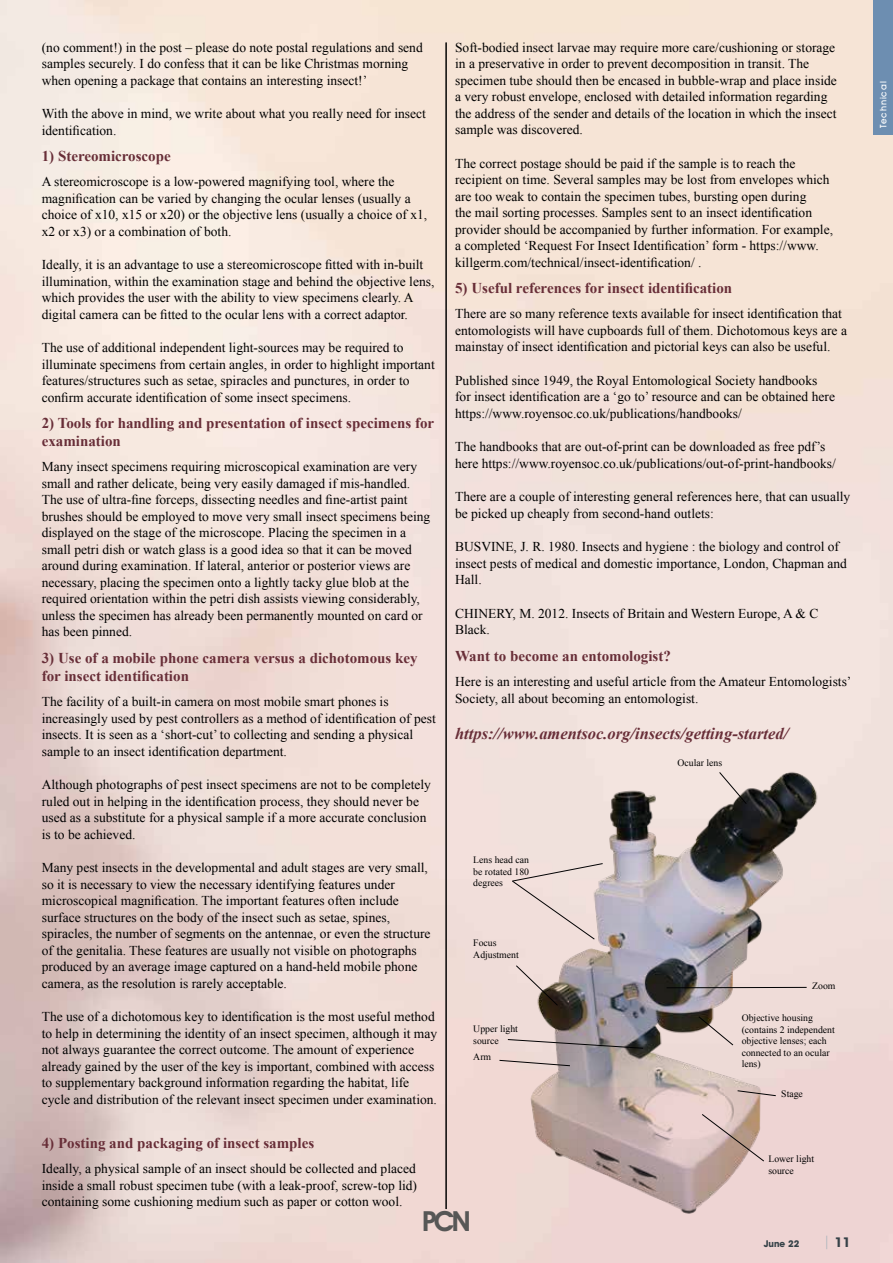
<style>
.page{position:relative;width:893px;height:1263px;background:#fff}
.page>*{position:absolute;margin:0;border:0;box-sizing:border-box;transform-origin:0 0}
.t1{font:600 27.75px "Avant Garde IT Cby BT";color:#575756}
.t2{font:italic 700 16.5px "Times New Roman";color:#682e38}
.t3{font:700 15px/18px "Times New Roman";color:#682e38}
.t4{font:13.5px/16.5px "Times New Roman";color:#000}
.t5{font:700 13.5px "Avant Garde IT Cby BT";color:#364248}
.t6{font:9.75px/11.4px "Times New Roman";color:#000}
.t7{font:700 9.3px "Avant Garde IT Cby BT";color:#364248}
.t8{font:500 9px "Avant Garde IT Cby BT";letter-spacing:.1em;color:#fff}
.s1{font-weight:400;color:#a5b3bb}
</style>
<div class="page">
<img style="left:0;top:0;width:893px;height:1263px">
<div style="left:873px;top:0;width:20px;height:134px;background:#6d8eb1"></div>
<hr style="left:446px;top:43px;width:1px;height:1166px;background:#000">
<img style="left:518px;top:759px;width:307px;height:470px">
<svg style="left:718px;top:771px;width:29px;height:34px"></svg>
<svg style="left:698px;top:1015px;width:36px;height:31px"></svg>
<svg style="left:701px;top:1113px;width:64px;height:49px;background:#cbb0a8"></svg>
<svg style="left:737px;top:1090px;width:40px;height:6px"></svg>
<hr style="left:666px;top:987px;width:141px;height:1px;background:#020203">
<svg style="left:499px;top:1059px;width:72px;height:7px"></svg>
<svg style="left:515px;top:964px;width:44px;height:42px;background:#c5b4ae"></svg>
<svg style="left:507px;top:1039px;width:137px;height:10px"></svg>
<svg style="left:511px;top:863px;width:93px;height:77px;background:#e7d6d3"></svg>
<p class="t4" style="left:42px;top:39px;width:382px">(no comment!) in the post – please do note postal regulations and send samples securely. I do confess that it can be like Christmas morning when opening a package that contains an interesting insect!’</p>
<p class="t4" style="left:42px;top:105px;width:386px">With the above in mind, we write about what you really need for insect identification.</p>
<p class="t3" style="left:42px;top:147px;width:130px">1) Stereomicroscope</p>
<p class="t4" style="left:42px;top:173px;width:387px">A stereomicroscope is a low-powered magnifying tool, where the magnification can be varied by changing the ocular lenses (usually a choice of x10, x15 or x20) or the objective lens (usually a choice of x1, x2 or x3) or a combination of both.</p>
<p class="t4" style="left:42px;top:256px;width:394px">Ideally, it is an advantage to use a stereomicroscope fitted with in-built illumination, within the examination stage and behind the objective lens, which provides the user with the ability to view specimens clearly. A digital camera can be fitted to the ocular lens with a correct adaptor.</p>
<p class="t4" style="left:42px;top:339px;width:394px">The use of additional independent light-sources may be required to illuminate specimens from certain angles, in order to highlight important features/structures such as setae, spiracles and punctures, in order to confirm accurate identification of some insect specimens.</p>
<p class="t3" style="left:42px;top:414px;width:394px">2) Tools for handling and presentation of insect specimens for examination</p>
<p class="t4" style="left:42px;top:458px;width:390px">Many insect specimens requiring microscopical examination are very small and rather delicate, being very easily damaged if mis-handled.<br>The use of ultra-fine forceps, dissecting needles and fine-artist paint brushes should be employed to move very small insect specimens being displayed on the stage of the microscope. Placing the specimen in a small petri dish or watch glass is a good idea so that it can be moved around during examination. If lateral, anterior or posterior views are necessary, placing the specimen onto a lightly tacky glue blob at the required orientation within the petri dish assists viewing considerably, unless the specimen has already been permanently mounted on card or has been pinned.</p>
<p class="t3" style="left:42px;top:649px;width:377px">3) Use of a mobile phone camera versus a dichotomous key for insect identification</p>
<p class="t4" style="left:42px;top:693px;width:396px">The facility of a built-in camera on most mobile smart phones is increasingly used by pest controllers as a method of identification of pest insects. It is seen as a ‘short-cut’ to collecting and sending a physical sample to an insect identification department.</p>
<p class="t4" style="left:42px;top:776px;width:391px">Although photographs of pest insect specimens are not to be completely ruled out in helping in the identification process, they should never be used as a substitute for a physical sample if a more accurate conclusion is to be achieved.</p>
<p class="t4" style="left:42px;top:859px;width:390px">Many pest insects in the developmental and adult stages are very small, so it is necessary to view the necessary identifying features under microscopical magnification. The important features often include surface structures on the body of the insect such as setae, spines, spiracles, the number of segments on the antennae, or even the structure of the genitalia. These features are usually not visible on photographs produced by an average image captured on a hand-held mobile phone camera, as the resolution is rarely acceptable.</p>
<p class="t4" style="left:42px;top:1008px;width:397px">The use of a dichotomous key to identification is the most useful method to help in determining the identity of an insect specimen, although it may not always guarantee the correct outcome. The amount of experience already gained by the user of the key is important, combined with access to supplementary background information regarding the habitat, life cycle and distribution of the relevant insect specimen under examination.</p>
<p class="t3" style="left:42px;top:1134px;width:274px">4) Posting and packaging of insect samples</p>
<p class="t4" style="left:42px;top:1160px;width:377px;text-align:justify">Ideally, a physical sample of an insect should be collected and placed inside a small robust specimen tube (with a leak-proof, screw-top lid) containing some cushioning medium such as paper or cotton wool.</p>
<p class="t4" style="left:455px;top:39px;width:383px">Soft-bodied insect larvae may require more care/cushioning or storage in a preservative in order to prevent decomposition in transit. The specimen tube should then be encased in bubble-wrap and place inside a very robust envelope, enclosed with detailed information regarding the address of the sender and details of the location in which the insect sample was discovered.</p>
<p class="t4" style="left:455px;top:155px;width:379px">The correct postage should be paid if the sample is to reach the recipient on time. Several samples may be lost from envelopes which are too weak to contain the specimen tubes, bursting open during<br>the mail sorting processes. Samples sent to an insect identification provider should be accompanied by further information. For example, a completed ‘Request For Insect Identification’ form - https://www. killgerm.com/technical/insect-identification/ .</p>
<p class="t3" style="left:455px;top:279px;width:279px">5) Useful references for insect identification</p>
<p class="t4" style="left:455px;top:305px;width:393px">There are so many reference texts available for insect identification that entomologists will have cupboards full of them. Dichotomous keys are a mainstay of insect identification and pictorial keys can also be useful.</p>
<p class="t4" style="left:455px;top:372px;width:381px">Published since 1949, the Royal Entomological Society handbooks for insect identification are a ‘go to’ resource and can be obtained here https://www.royensoc.co.uk/publications/handbooks/</p>
<p class="t4" style="left:455px;top:438px;width:382px">The handbooks that are out-of-print can be downloaded as free pdf’s here https://www.royensoc.co.uk/publications/out-of-print-handbooks/</p>
<p class="t4" style="left:455px;top:488px;width:397px">There are a couple of interesting general references here, that can usually be picked up cheaply from second-hand outlets:</p>
<p class="t4" style="left:455px;top:538px;width:393px">BUSVINE, J. R. 1980. Insects and hygiene : the biology and control of insect pests of medical and domestic importance, London, Chapman and<br>Hall.</p>
<p class="t4" style="left:455px;top:605px;width:365px">CHINERY, M. 2012. Insects of Britain and Western Europe, A &amp; C<br>Black.</p>
<p class="t3" style="left:455px;top:647px;width:217px">Want to become an entomologist?</p>
<p class="t4" style="left:455px;top:673px;width:398px">Here is an interesting and useful article from the Amateur Entomologists’<br>Society, all about becoming an entomologist.</p>
<p class="t2" style="left:455px;top:722px;width:335px">https://www.amentsoc.org/insects/getting-started/</p>
<p class="t6" style="left:677px;top:757px;width:46px">Ocular lens</p>
<p class="t6" style="left:473px;top:854px;width:57px;text-align:justify">Lens head can be rotated 180 degrees</p>
<p class="t6" style="left:473px;top:937px;width:47px">Focus<br>Adjustment</p>
<p class="t6" style="left:473px;top:1023px;width:46px">Upper light source</p>
<p class="t6" style="left:473px;top:1051px;width:19px">Arm</p>
<p class="t6" style="left:812px;top:980px;width:25px">Zoom</p>
<p class="t6" style="left:742px;top:1012px;width:95px">Objective housing (contains 2 independent objective lenses; each connected to an ocular lens)</p>
<p class="t6" style="left:781px;top:1088px;width:23px">Stage</p>
<p class="t6" style="left:768px;top:1153px;width:47px">Lower light source</p>
<h1 class="t1" style="left:422px;top:1205px;width:50px">PCN</h1>
<p class="t7" style="left:764px;top:1238px;width:37px">June 22</p>
<p class="t5" style="left:824px;top:1234px;width:28px"><span class="s1">|</span> 11</p>
<p class="t8" style="left:878px;top:128px;width:48px;rotate:-90deg">Technical</p>
</div>
